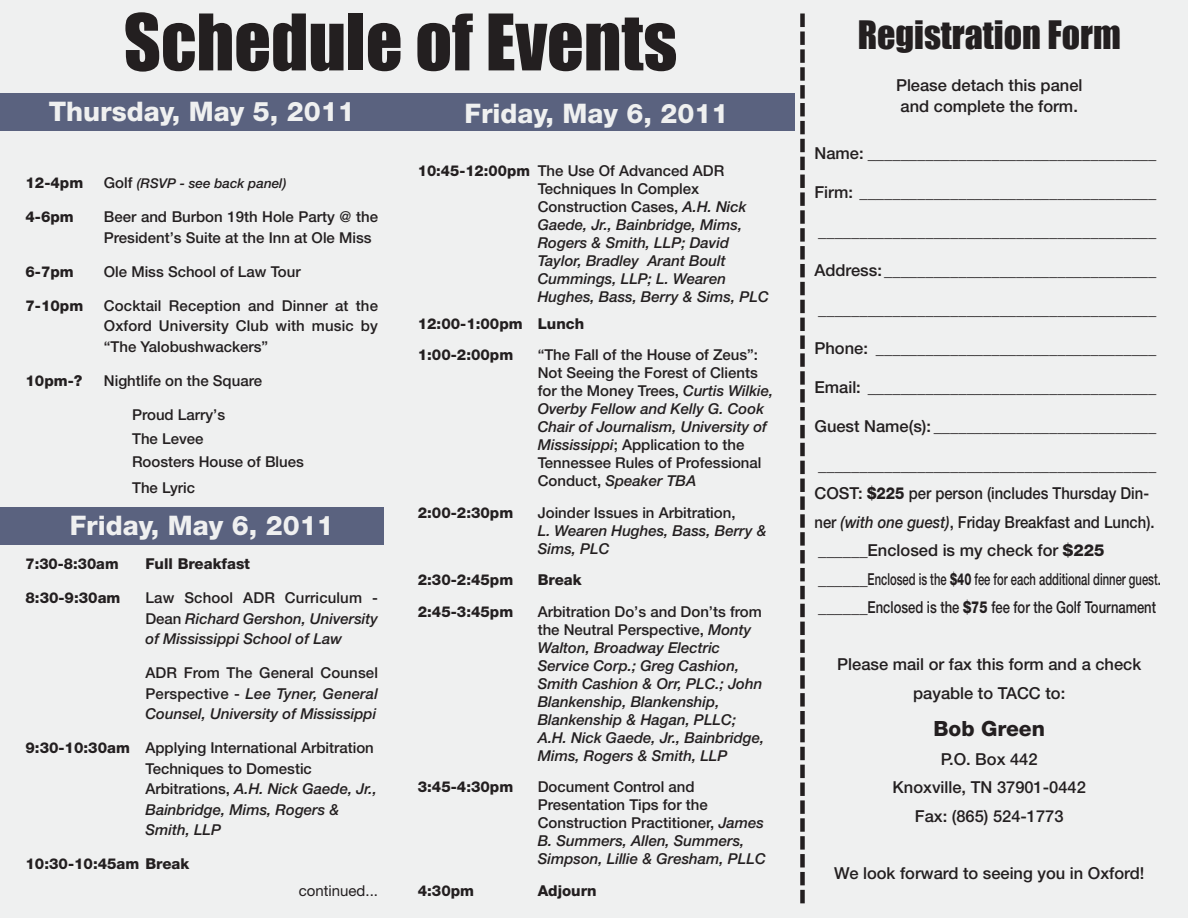
<style>
.page{position:relative;width:1188px;height:918px;background:#eff0f0}
.page>*{position:absolute;margin:0;border:0;box-sizing:border-box;transform-origin:0 0}
.t1{font:72px "Impact";color:#231f20}
.t2{font:36px "Impact";color:#231f20}
.t3{font:800 27px "Helvetica Neue";color:#eff0f0}
.t4{font:800 21px "Helvetica Neue";color:#231f20}
.t5{font:500 16.5px/28.5px "Helvetica Neue";color:#231f20}
.t6{font:500 15px/18px "Helvetica Neue";color:#231f20}
.t7{font:italic 500 15px/18px "Helvetica Neue";color:#231f20}
.t8{font:800 15px/31.5px "Helvetica Neue";color:#231f20}
.t9{font:15px "Helvetica Neue";color:#231f20}
.t10{font:italic 500 13.5px "Helvetica Neue";color:#231f20}
.s1{font-weight:800;font-style:normal}
.s2{font-style:normal}
.s3{font-style:normal;font-size:15px}
.s4{font-weight:800}
.s5{font-style:italic}
</style>
<div class="page">
<div style="left:0;top:93px;width:384px;height:38px;background:#5a627f"></div>
<div style="left:0;top:507px;width:384px;height:38px;background:#5a627f"></div>
<div style="left:381px;top:93px;width:414px;height:38px;background:#5a627f"></div>
<svg style="left:800px;top:31px;width:5px;height:859px"></svg>
<div style="left:800px;top:14px;width:5px;height:13px;background:#231f20"></div>
<div style="left:800px;top:890px;width:5px;height:13px;background:#231f20"></div>
<h1 class="t1" style="left:124px;top:-2px;width:555px">Schedule of Events</h1>
<h3 class="t3" style="left:49px;top:102px;width:308px">Thursday, May 5, 2011</h3>
<h3 class="t3" style="left:465px;top:103px;width:266px">Friday, May 6, 2011</h3>
<p class="t7" style="left:538px;top:163px;width:233px;text-indent:-120px"><span class="s1">10:45-12:00pm</span> <span class="s2">The Use Of Advanced ADR<br>Techniques In Complex<br>Construction Cases,</span> A.H. Nick<br>Gaede, Jr., Bainbridge, Mims,<br>Rogers &amp; Smith, LLP; David<br>Taylor, Bradley Arant Boult<br>Cummings, LLP; L. Wearen<br>Hughes, Bass, Berry &amp; Sims, PLC</p>
<p class="t8" style="left:418px;top:309px;width:168px">12:00-1:00pm Lunch<br>1:00-2:00pm</p>
<p class="t8" style="left:26px;top:169px;width:59px">12-4pm</p>
<p class="t10" style="left:104px;top:179px;width:184px"><span class="s3">Golf</span> (RSVP - see back panel)</p>
<p class="t8" style="left:26px;top:203px;width:50px">4-6pm</p>
<p class="t6" style="left:104px;top:208px;width:276px;line-height:20.4px">Beer and Burbon 19th Hole Party @ the<br>President’s Suite at the Inn at Ole Miss</p>
<p class="t8" style="left:25px;top:257px;width:50px">6-7pm</p>
<p class="t6" style="left:104px;top:264px;width:198px">Ole Miss School of Law Tour</p>
<p class="t8" style="left:25px;top:291px;width:59px">7-10pm</p>
<p class="t6" style="left:104px;top:297px;width:276px;line-height:20.4px;text-align:justify">Cocktail Reception and Dinner at the Oxford University Club with music by “The Yalobushwackers”</p>
<p class="t8" style="left:25px;top:366px;width:58px">10pm-?</p>
<p class="t6" style="left:104px;top:373px;width:160px">Nightlife on the Square</p>
<p class="t6" style="left:132px;top:404px;width:173px;line-height:23.9px">Proud Larry’s<br>The Levee<br>Roosters House of Blues</p>
<p class="t6" style="left:132px;top:480px;width:65px">The Lyric</p>
<h3 class="t3" style="left:70px;top:516px;width:266px">Friday, May 6, 2011</h3>
<p class="t8" style="left:26px;top:550px;width:95px">7:30-8:30am</p>
<p class="t8" style="left:145px;top:550px;width:106px">Full Breakfast</p>
<p class="t8" style="left:25px;top:584px;width:97px">8:30-9:30am</p>
<p class="t7" style="left:145px;top:589px;width:234px;line-height:20.4px;text-align:justify"><span class="s2">Law School ADR Curriculum - Dean</span> Richard Gershon, University of Mississippi School of Law</p>
<p class="t7" style="left:145px;top:664px;width:234px;line-height:20.4px;text-align:justify"><span class="s2">ADR From The General Counsel Perspective -</span> Lee Tyner, General Counsel, University of Mississippi</p>
<p class="t6" style="left:145px;top:739px;width:233px;line-height:20.4px;text-indent:-120px"><span class="s4">9:30-10:30am</span> Applying International Arbitration<br>Techniques to Domestic<br>Arbitrations, <span class="s5">A.H. Nick Gaede, Jr.,<br>Bainbridge, Mims, Rogers &amp;<br>Smith, LLP</span></p>
<p class="t8" style="left:25px;top:849px;width:165px">10:30-10:45am Break</p>
<p class="t9" style="left:299px;top:885px;width:81px">continued...</p>
<p class="t6" style="left:538px;top:347px;width:237px">“The Fall of the House of Zeus”:<br>Not Seeing the Forest of Clients for the Money Trees, <span class="s5">Curtis Wilkie,<br>Overby Fellow and Kelly G. Cook<br>Chair of Journalism, University of<br>Mississippi</span>; Application to the<br>Tennessee Rules of Professional<br>Conduct, <span class="s5">Speaker TBA</span></p>
<p class="t8" style="left:418px;top:498px;width:97px">2:00-2:30pm</p>
<p class="t6" style="left:538px;top:505px;width:199px">Joinder Issues in Arbitration,</p>
<p class="t7" style="left:538px;top:523px;width:230px">L. Wearen Hughes, Bass, Berry &amp;<br>Sims, PLC</p>
<p class="t8" style="left:418px;top:565px;width:97px">2:30-2:45pm</p>
<p class="t8" style="left:538px;top:565px;width:45px">Break</p>
<p class="t8" style="left:418px;top:597px;width:97px">2:45-3:45pm</p>
<p class="t7" style="left:538px;top:604px;width:228px"><span class="s2">Arbitration Do’s and Don’ts from the Neutral Perspective,</span> Monty<br>Walton, Broadway Electric<br>Service Corp.; Greg Cashion,<br>Smith Cashion &amp; Orr, PLC.; John<br>Blankenship, Blankenship,<br>Blankenship &amp; Hagan, PLLC;<br>A.H. Nick Gaede, Jr., Bainbridge,<br>Mims, Rogers &amp; Smith, LLP</p>
<p class="t8" style="left:418px;top:773px;width:97px">3:45-4:30pm</p>
<p class="t6" style="left:538px;top:779px;width:230px">Document Control and<br>Presentation Tips for the<br>Construction Practitioner, <span class="s5">James<br>B. Summers, Allen, Summers,<br>Simpson, Lillie &amp; Gresham, PLLC</span></p>
<p class="t8" style="left:418px;top:876px;width:58px">4:30pm</p>
<p class="t8" style="left:538px;top:876px;width:60px">Adjourn</p>
<h2 class="t2" style="left:858px;top:13px;width:265px">Registration Form</h2>
<p class="t5" style="left:896px;top:76px;width:188px;line-height:21px">Please detach this panel and complete the form.</p>
<p class="t5" style="left:814px;top:140px;width:343px">Name: ___________________________________</p>
<p class="t5" style="left:815px;top:179px;width:343px">Firm: ____________________________________</p>
<p class="t5" style="left:818px;top:218px;width:340px">_________________________________________</p>
<p class="t5" style="left:815px;top:257px;width:343px">Address: _________________________________</p>
<p class="t5" style="left:818px;top:296px;width:340px">_________________________________________</p>
<p class="t5" style="left:815px;top:335px;width:343px">Phone: __________________________________</p>
<p class="t5" style="left:815px;top:374px;width:343px">Email: ___________________________________</p>
<p class="t5" style="left:815px;top:413px;width:343px">Guest Name(s): ___________________________</p>
<p class="t5" style="left:815px;top:452px;width:348px">_________________________________________ COST: <span class="s4">$225</span> per person (includes Thursday Din&shy;ner <span class="s5">(with one guest)</span>, Friday Breakfast and Lunch). ______Enclosed is my check for <span class="s4">$225 </span>______Enclosed is the <span class="s4">$40</span> fee for each additional dinner guest. ______Enclosed is the <span class="s4">$75</span> fee for the Golf Tournament</p>
<p class="t5" style="left:837px;top:651px;width:306px;text-align:center">Please mail or fax this form and a check payable to TACC to:</p>
<p class="t4" style="left:933px;top:721px;width:113px">Bob Green</p>
<p class="t5" style="left:893px;top:746px;width:195px;text-align:center">P.O. Box 442<br>Knoxville, TN 37901-0442<br>Fax: (865) 524-1773</p>
<p class="t5" style="left:834px;top:860px;width:312px">We look forward to seeing you in Oxford!</p>
</div>
